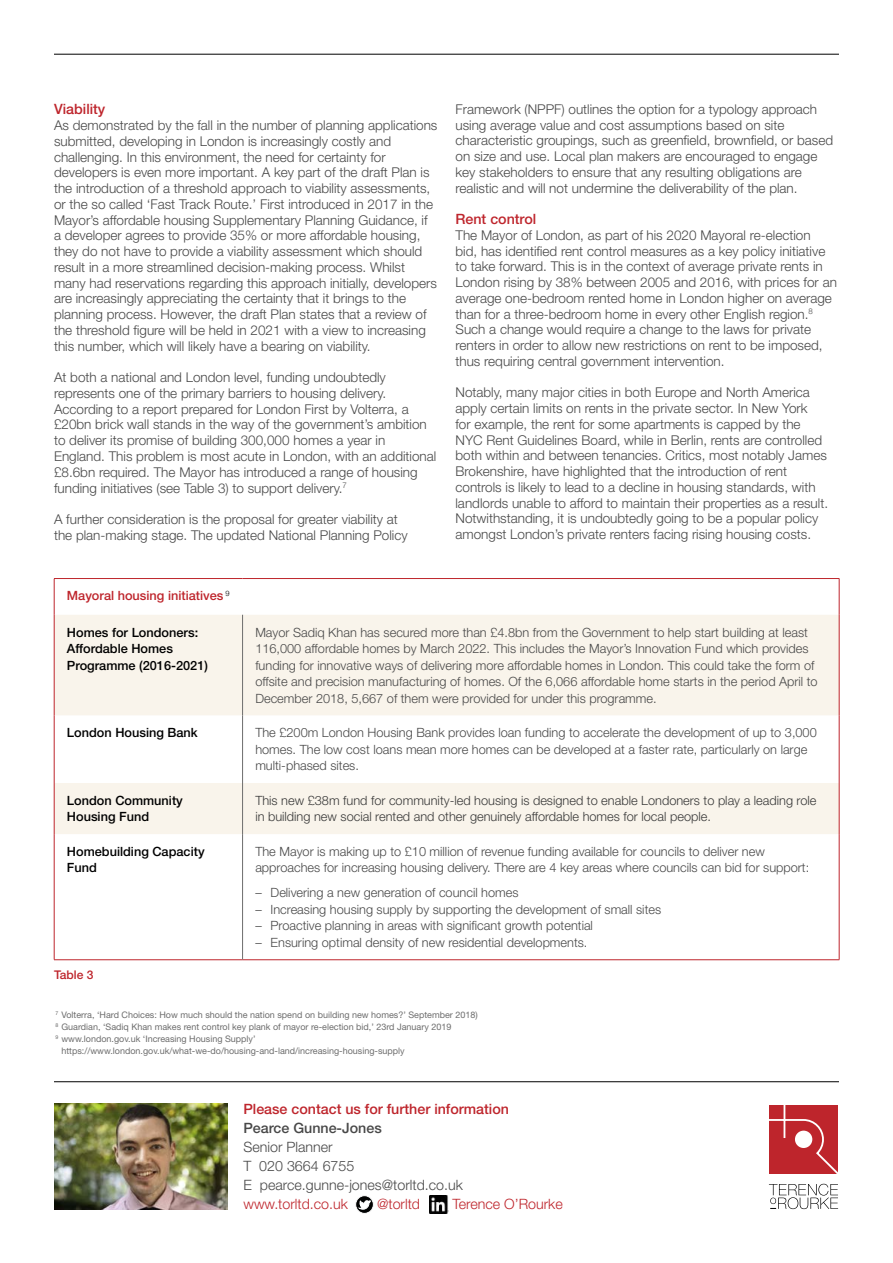
<style>
.page{position:relative;width:893px;height:1263px;background:#fff}
.page>*{position:absolute;margin:0;border:0;box-sizing:border-box;transform-origin:0 0}
.t1{font:300 14.25px/19px "Helvetica Neue LT Std";color:#484848}
.t2{font:500 14.25px "Helvetica Neue LT Std";color:#be252c}
.t3{font:300 14.25px "Helvetica Neue LT Std";color:#be252c}
.t4{font:500 14.25px "Helvetica Neue LT Std";color:#484848}
.t5{font:300 13.5px/15.8px "Helvetica Neue LT Std";color:#484848}
.t6{font:300 12.75px/16.5px "Helvetica Neue LT Std";color:#484848}
.t7{font:300 12.75px/16.5px "Helvetica Neue LT Std";color:#393939}
.t8{font:500 12.75px/16.5px "Helvetica Neue LT Std";color:#000}
.t9{font:500 12.75px "Helvetica Neue LT Std";color:#be252c}
.t10{font:500 12px "Helvetica Neue LT Std";color:#be252c}
.t11{font:9px "Helvetica Neue LT Std";color:#6d6d6d}
</style>
<div class="page">
<hr style="left:54px;top:54px;width:785px;height:1px;background:#000">
<svg style="left:769px;top:1184px;width:69px;height:25px"></svg>
<svg style="left:769px;top:1105px;width:69px;height:69px;background:#c43b41"></svg>
<svg style="left:356px;top:1195px;width:17px;height:18px"></svg>
<img style="left:54px;top:1103px;width:173px;height:106px">
<hr style="left:54px;top:1081px;width:785px;height:1px;background:#000">
<svg style="left:55px;top:615px;width:784px;height:219px;fill:#f9f4eb"></svg>
<hr style="left:54px;top:578px;width:189px;height:1px;background:#be252c">
<hr style="left:54px;top:579px;width:1px;height:36px;background:#be252c">
<hr style="left:243px;top:578px;width:596px;height:1px;background:#be252c">
<hr style="left:839px;top:579px;width:1px;height:36px;background:#be252c">
<hr style="left:54px;top:615px;width:1px;height:100px;background:#be252c">
<hr style="left:839px;top:615px;width:1px;height:100px;background:#be252c">
<hr style="left:54px;top:715px;width:1px;height:68px;background:#be252c">
<hr style="left:839px;top:715px;width:1px;height:68px;background:#be252c">
<hr style="left:54px;top:783px;width:1px;height:51px;background:#be252c">
<hr style="left:839px;top:783px;width:1px;height:51px;background:#be252c">
<hr style="left:54px;top:834px;width:1px;height:125px;background:#be252c">
<hr style="left:839px;top:834px;width:1px;height:125px;background:#be252c">
<hr style="left:54px;top:959px;width:189px;height:1px;background:#be252c">
<hr style="left:243px;top:959px;width:596px;height:1px;background:#be252c">
<hr style="left:242px;top:615px;width:1px;height:100px;background:#6d6d6d">
<hr style="left:242px;top:715px;width:1px;height:68px;background:#6d6d6d">
<hr style="left:242px;top:783px;width:1px;height:51px;background:#6d6d6d">
<hr style="left:242px;top:834px;width:1px;height:125px;background:#6d6d6d">
<img style="left:429px;top:1195px;width:20px;height:18px">
<p class="t2" style="left:54px;top:101px;width:53px">Viability</p>
<p class="t5" style="left:54px;top:117px;width:385px">As demonstrated by the fall in the number of planning applications submitted, developing in London is increasingly costly and challenging. In this environment, the need for certainty for developers is even more important. A key part of the draft Plan is the introduction of a threshold approach to viability assessments, or the so called ‘Fast Track Route.’ First introduced in 2017 in the Mayor’s affordable housing Supplementary Planning Guidance, if a developer agrees to provide 35% or more affordable housing, they do not have to provide a viability assessment which should result in a more streamlined decision-making process. Whilst many had reservations regarding this approach initially, developers are increasingly appreciating the certainty that it brings to the planning process. However, the draft Plan states that a review of the threshold figure will be held in 2021 with a view to increasing this number, which will likely have a bearing on viability.</p>
<p class="t5" style="left:54px;top:369px;width:384px">At both a national and London level, funding undoubtedly represents one of the primary barriers to housing delivery.<br>According to a report prepared for London First by Volterra, a £20bn brick wall stands in the way of the government’s ambition to deliver its promise of building 300,000 homes a year in England. This problem is most acute in London, with an additional £8.6bn required. The Mayor has introduced a range of housing funding initiatives (see Table 3) to support delivery.<sup>7</sup></p>
<p class="t5" style="left:54px;top:511px;width:355px">A further consideration is the proposal for greater viability at the plan-making stage. The updated National Planning Policy</p>
<p class="t5" style="left:455px;top:101px;width:379px">Framework (NPPF) outlines the option for a typology approach using average value and cost assumptions based on site characteristic groupings, such as greenfield, brownfield, or based on size and use. Local plan makers are encouraged to engage key stakeholders to ensure that any resulting obligations are realistic and will not undermine the deliverability of the plan.</p>
<p class="t2" style="left:455px;top:210px;width:82px">Rent control</p>
<p class="t5" style="left:455px;top:227px;width:383px">The Mayor of London, as part of his 2020 Mayoral re-election<br>bid, has identified rent control measures as a key policy initiative to take forward. This is in the context of average private rents in London rising by 38% between 2005 and 2016, with prices for an average one-bedroom rented home in London higher on average than for a three-bedroom home in every other English region.<sup>8<br></sup>Such a change would require a change to the laws for private renters in order to allow new restrictions on rent to be imposed, thus requiring central government intervention.</p>
<p class="t5" style="left:455px;top:384px;width:374px">Notably, many major cities in both Europe and North America apply certain limits on rents in the private sector. In New York<br>for example, the rent for some apartments is capped by the NYC Rent Guidelines Board, while in Berlin, rents are controlled both within and between tenancies. Critics, most notably James Brokenshire, have highlighted that the introduction of rent controls is likely to lead to a decline in housing standards, with landlords unable to afford to maintain their properties as a result.<br>Notwithstanding, it is undoubtedly going to be a popular policy amongst London’s private renters facing rising housing costs.</p>
<p class="t9" style="left:67px;top:588px;width:164px">Mayoral housing initiatives <sup>9</sup></p>
<p class="t8" style="left:67px;top:624px;width:143px">Homes for Londoners:<br>Affordable Homes<br>Programme (2016-2021)</p>
<p class="t6" style="left:255px;top:623px;width:564px">Mayor Sadiq Khan has secured more than £4.8bn from the Government to help start building at least 116,000 affordable homes by March 2022. This includes the Mayor’s Innovation Fund which provides funding for innovative ways of delivering more affordable homes in London. This could take the form of offsite and precision manufacturing of homes. Of the 6,066 affordable home starts in the period April to December 2018, 5,667 of them were provided for under this programme.</p>
<p class="t8" style="left:67px;top:724px;width:132px">London Housing Bank</p>
<p class="t6" style="left:255px;top:724px;width:563px">The £200m London Housing Bank provides loan funding to accelerate the development of up to 3,000 homes. The low cost loans mean more homes can be developed at a faster rate, particularly on large multi-phased sites.</p>
<p class="t8" style="left:67px;top:792px;width:117px">London Community<br>Housing Fund</p>
<p class="t7" style="left:255px;top:792px;width:563px">This new £38m fund for community-led housing is designed to enable Londoners to play a leading role in building new social rented and other genuinely affordable homes for local people.</p>
<p class="t8" style="left:67px;top:843px;width:139px">Homebuilding Capacity<br>Fund</p>
<p class="t6" style="left:255px;top:843px;width:555px">The Mayor is making up to £10 million of revenue funding available for councils to deliver new approaches for increasing housing delivery. There are 4 key areas where councils can bid for support:</p>
<p class="t6" style="left:255px;top:884px;width:265px">– Delivering a new generation of council homes</p>
<p class="t6" style="left:255px;top:901px;width:407px">– Increasing housing supply by supporting the development of small sites</p>
<p class="t6" style="left:255px;top:917px;width:339px">– Proactive planning in areas with significant growth potential</p>
<p class="t6" style="left:255px;top:934px;width:334px">– Ensuring optimal density of new residential developments.</p>
<p class="t10" style="left:54px;top:967px;width:41px">Table 3</p>
<p class="t11" style="left:55px;top:1009px;width:424px"><sup>7</sup> Volterra, ‘Hard Choices: How much should the nation spend on building new homes?’ September 2018)</p>
<p class="t11" style="left:55px;top:1021px;width:397px"><sup>8</sup> Guardian, ‘Sadiq Khan makes rent control key plank of mayor re-election bid,’ 23rd January 2019</p>
<p class="t11" style="left:55px;top:1033px;width:202px"><sup>9</sup> www.london.gov.uk ‘Increasing Housing Supply’</p>
<p class="t11" style="left:61px;top:1045px;width:345px">https://www.london.gov.uk/what-we-do/housing-and-land/increasing-housing-supply</p>
<p class="t2" style="left:243px;top:1100px;width:267px">Please contact us for further information</p>
<p class="t4" style="left:243px;top:1119px;width:140px">Pearce Gunne-Jones</p>
<p class="t1" style="left:243px;top:1137px;width:221px">Senior Planner<br>T 020 3664 6755<br>E pearce.gunne-jones@torltd.co.uk</p>
<p class="t3" style="left:243px;top:1195px;width:106px">www.torltd.co.uk</p>
<p class="t3" style="left:377px;top:1195px;width:45px">@torltd</p>
<p class="t3" style="left:452px;top:1195px;width:112px">Terence O’Rourke</p>
</div>
